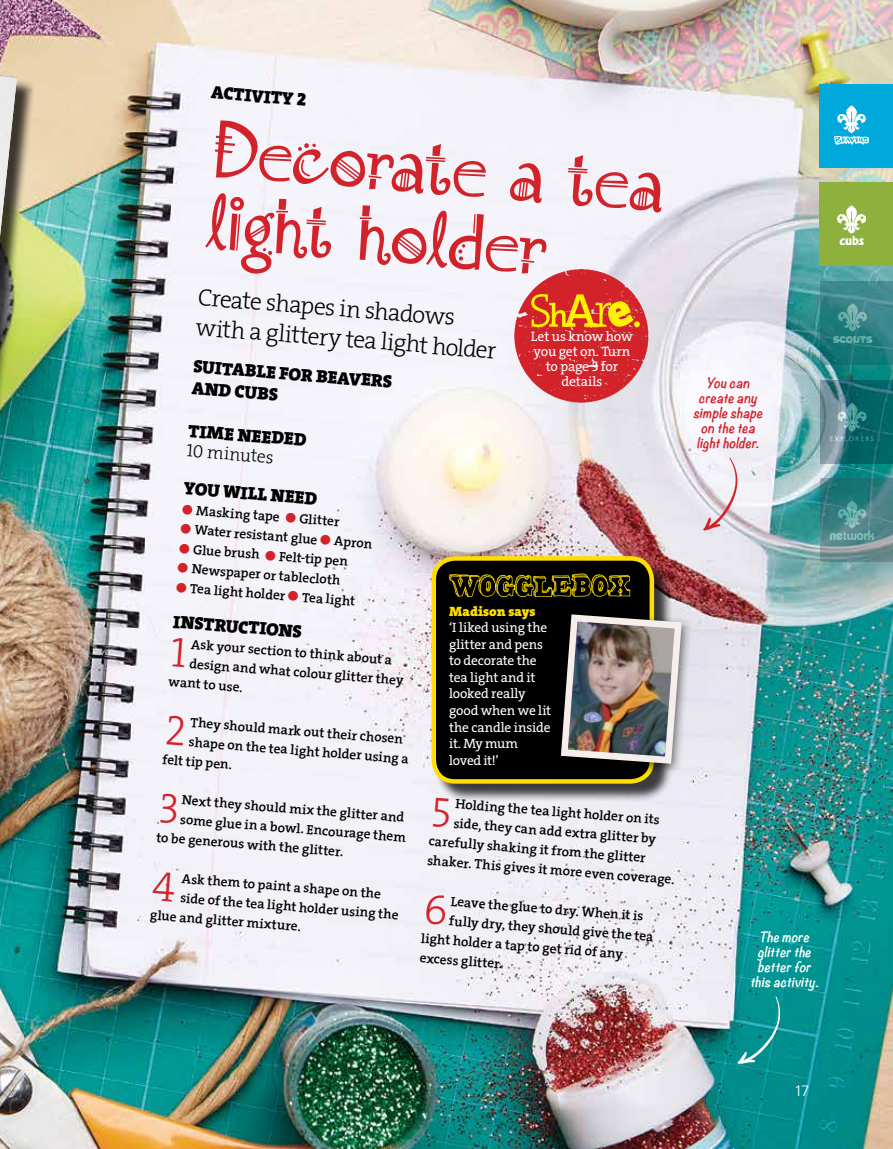
<style>
.page{position:relative;width:893px;height:1149px;background:#fff}
.page>*{position:absolute;margin:0;border:0;box-sizing:border-box;transform-origin:0 0}
.t1{font:24px/30.3px "The Serif HP3 Lig";color:#000}
.t2{font:18px/21.1px "The Serif HP9 Blk";color:#000}
.t3{font:18px "The Serif HP3 Lig";color:#000}
.t4{font:300 15px "Frutiger";color:#fff}
.t5{font:13.65px/14.9px "The Serif HP5 Plain";letter-spacing:-.015em;color:#fff;text-align:center}
.t6{font:13.5px "The Serif HP6 Se Bld";color:#000}
.t7{font:13.5px/16.5px "The Serif HP5 Plain";letter-spacing:-.015em;color:#fff}
.t8{font:13.5px "The Serif HP9 Blk";letter-spacing:.005em;color:#fd0}
.t9{font:italic 700 12.75px/15px "Noteworthy";color:#d2232a;text-align:center}
.t10{font:italic 700 12.75px/15px "Noteworthy";color:#fff;text-align:center}
.s1{color:#d2232a}
</style>
<div class="page">
<img style="left:0;top:0;width:893px;height:1148px">
<svg style="left:205px;top:120px;width:456px;height:154px"></svg>
<svg style="left:737px;top:995px;width:45px;height:68px"></svg>
<div style="left:0;top:46px;width:35px;height:403px;background:#000;opacity:.75"></div>
<img style="left:0;top:75px;width:17px;height:161px">
<img style="left:514px;top:268px;width:134px;height:134px">
<svg style="left:531px;top:294px;width:109px;height:34px"></svg>
<svg style="left:703px;top:457px;width:36px;height:73px"></svg>
<div style="left:434px;top:558px;width:238px;height:244px;background:#000;opacity:.75"></div>
<div style="left:434px;top:558px;width:218px;height:223px;background:#000;border-radius:21px"></div>
<div style="left:431px;top:556px;width:223px;height:227px;border:4px solid #fd0;border-radius:21px"></div>
<svg style="left:449px;top:573px;width:181px;height:24px"></svg>
<div style="left:554px;top:609px;width:139px;height:167px;background:#000;opacity:.54"></div>
<svg style="left:561px;top:614px;width:121px;height:149px"></svg>
<img style="left:568px;top:621px;width:107px;height:135px">
<div style="left:820px;top:84px;width:73px;height:83px;background:#00a8db"></div>
<img style="left:835px;top:105px;width:34px;height:40px">
<div style="left:820px;top:182px;width:73px;height:84px;background:#8eb13e"></div>
<img style="left:838px;top:205px;width:28px;height:39px">
<svg style="left:820px;top:281px;width:73px;height:84px"></svg>
<img style="left:834px;top:303px;width:37px;height:39px">
<svg style="left:820px;top:379px;width:73px;height:84px"></svg>
<img style="left:831px;top:402px;width:43px;height:39px">
<svg style="left:820px;top:478px;width:73px;height:84px"></svg>
<img style="left:831px;top:500px;width:42px;height:39px">
<svg style="left:171px;top:638px;width:15px;height:29px"></svg>
<svg style="left:167px;top:715px;width:18px;height:30px"></svg>
<svg style="left:160px;top:793px;width:18px;height:30px"></svg>
<svg style="left:152px;top:871px;width:23px;height:30px"></svg>
<svg style="left:433px;top:797px;width:17px;height:30px"></svg>
<svg style="left:426px;top:894px;width:21px;height:30px"></svg>
<h2 class="t2" style="left:212px;top:82px;width:97px;rotate:4deg">ACTIVITY 2</h2>
<h1 class="t1" style="left:199px;top:283px;width:303px;rotate:4deg">Create shapes in shadows with a glittery tea light holder</h1>
<h2 class="t2" style="left:194px;top:356px;width:201px;rotate:4deg">SUITABLE FOR BEAVERS<br>AND CUBS</h2>
<h2 class="t2" style="left:189px;top:420px;width:120px;rotate:4deg">TIME NEEDED</h2>
<h2 class="t3" style="left:188px;top:439px;width:89px;rotate:4deg">10 minutes</h2>
<h2 class="t2" style="left:185px;top:478px;width:135px;rotate:4deg">YOU WILL NEED</h2>
<p class="t6" style="left:183px;top:501px;width:159px;rotate:4deg"><span class="s1">●</span> Masking tape <span class="s1">●</span> Glitter</p>
<p class="t6" style="left:181px;top:520px;width:194px;rotate:4deg"><span class="s1">●</span> Water resistant glue <span class="s1">●</span> Apron</p>
<p class="t5" style="left:531px;top:329px;width:104px">Let us know how you get on. Turn to page 3 for details</p>
<p class="t6" style="left:180px;top:540px;width:171px;rotate:4deg"><span class="s1">●</span> Glue brush <span class="s1">●</span> Felt-tip pen</p>
<p class="t6" style="left:178px;top:559px;width:165px;rotate:4deg"><span class="s1">●</span> Newspaper or tablecloth</p>
<p class="t6" style="left:177px;top:579px;width:181px;rotate:4deg"><span class="s1">●</span> Tea light holder <span class="s1">●</span> Tea light</p>
<h2 class="t2" style="left:174px;top:611px;width:130px;rotate:4deg">INSTRUCTIONS</h2>
<p class="t6" style="left:192px;top:635px;width:203px;rotate:4deg">Ask your section to think about a</p>
<p class="t8" style="left:449px;top:602px;width:88px">Madison says</p>
<p class="t7" style="left:449px;top:619px;width:104px">‘I liked using the glitter and pens to decorate the tea light and it looked really good when we lit the candle inside it. My mum loved it!’</p>
<p class="t6" style="left:190px;top:655px;width:216px;rotate:4deg">design and what colour glitter they</p>
<p class="t6" style="left:169px;top:672px;width:76px;rotate:4deg">want to use.</p>
<p class="t6" style="left:191px;top:714px;width:215px;rotate:4deg">They should mark out their chosen</p>
<p class="t6" style="left:189px;top:733px;width:222px;rotate:4deg">shape on the tea light holder using a</p>
<p class="t6" style="left:163px;top:750px;width:71px;rotate:4deg">felt tip pen.</p>
<p class="t6" style="left:182px;top:791px;width:225px;rotate:4deg">Next they should mix the glitter and</p>
<p class="t6" style="left:456px;top:795px;width:206px;rotate:4deg">Holding the tea light holder on its</p>
<p class="t6" style="left:181px;top:811px;width:228px;rotate:4deg">some glue in a bowl. Encourage them</p>
<p class="t6" style="left:454px;top:814px;width:204px;rotate:4deg">side, they can add extra glitter by</p>
<p class="t6" style="left:157px;top:828px;width:189px;rotate:4deg">to be generous with the glitter.</p>
<p class="t6" style="left:182px;top:869px;width:201px;rotate:4deg">Ask them to paint a shape on the</p>
<p class="t6" style="left:429px;top:832px;width:219px;rotate:4deg">carefully shaking it from the glitter</p>
<p class="t6" style="left:428px;top:852px;width:250px;rotate:4deg">shaker. This gives it more even coverage.</p>
<p class="t6" style="left:451px;top:892px;width:195px;rotate:4deg">Leave the glue to dry. When it is</p>
<p class="t6" style="left:181px;top:889px;width:220px;rotate:4deg">side of the tea light holder using the</p>
<p class="t6" style="left:151px;top:906px;width:153px;rotate:4deg">glue and glitter mixture.</p>
<p class="t6" style="left:450px;top:912px;width:206px;rotate:4deg">fully dry, they should give the tea</p>
<p class="t6" style="left:422px;top:929px;width:204px;rotate:4deg">light holder a tap to get rid of any</p>
<p class="t6" style="left:420px;top:948px;width:84px;rotate:4deg">excess glitter.</p>
<p class="t9" style="left:693px;top:374px;width:75px">Youcan createany simpleshape onthetea lightholder.</p>
<p class="t10" style="left:750px;top:928px;width:74px">Themore glitterthe betterfor thisactivity.</p>
<p class="t4" style="left:794px;top:1082px;width:17px">17</p>
</div>
